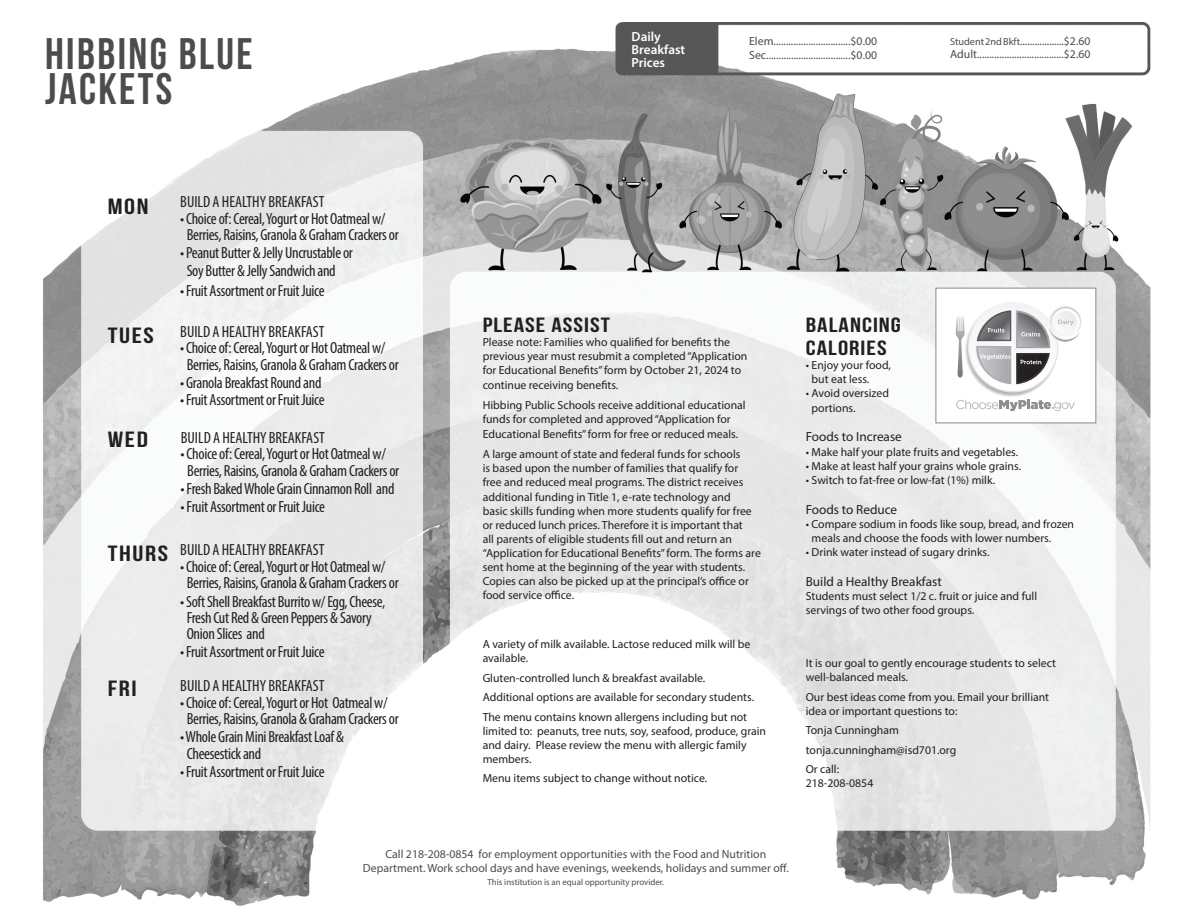
<style>
.page{position:relative;width:1188px;height:918px;background:#fff}
.page>*{position:absolute;margin:0;border:0;box-sizing:border-box;transform-origin:0 0}
.t1{font:44.1px/35.2px "Bebas Neue";letter-spacing:.055em;color:#4b4c4d}
.t2{font:22.05px "Bebas Neue";letter-spacing:.06em;color:#231f20;scale:1.25 1}
.t3{font:20.55px/23px "Bebas Neue";letter-spacing:.04em;color:#231f20;scale:1.25 1}
.t4{font:condensed 16.35px "Myriad Pro";letter-spacing:-.02em;color:#231f20}
.t5{font:condensed 16.2px/16.2px "Myriad Pro";letter-spacing:-.02em;color:#231f20}
.t6{font:condensed 16.2px "Myriad Pro";color:#231f20}
.t7{font:13.2px "Myriad Pro";color:#231f20}
.t8{font:600 13.2px/13.2px "Myriad Pro";color:#fff}
.t9{font:11.7px/14.1px "Myriad Pro";color:#231f20}
.t10{font:11.7px/14.1px "Myriad Pro";color:#4b4c4d}
.t11{font:8.85px "Myriad Pro";color:#4b4c4d}
.s1{font-size:10.35px}
.s2{font-size:16.2px}
</style>
<div class="page">
<img style="left:43px;top:23px;width:1108px;height:883px">
<svg style="left:935px;top:287px;width:162px;height:137px"></svg>
<p class="t8" style="left:632px;top:29px;width:55px">Daily<br>Breakfast<br>Prices</p>
<h1 class="t1" style="left:45px;top:36px;width:209px">HIBBING BLUE<br>JACKETS</h1>
<p class="t10" style="left:749px;top:33px;width:130px">Elem...............................$0.00<br>Sec..................................$0.00</p>
<p class="t10" style="left:950px;top:34px;width:142px;line-height:13.2px"><span class="s1">Student 2nd Bkft</span>..................$2.60<br>Adult...................................$2.60</p>
<h2 class="t2" style="left:108px;top:194px;width:34px">MON</h2>
<h2 class="t2" style="left:108px;top:323px;width:38px">TUES</h2>
<h2 class="t2" style="left:108px;top:428px;width:34px">WED</h2>
<h2 class="t2" style="left:108px;top:542px;width:50px">THURS</h2>
<h2 class="t2" style="left:108px;top:676px;width:25px">FRI</h2>
<h3 class="t6" style="left:180px;top:192px;width:146px">BUILD A HEALTHY BREAKFAST</h3>
<h3 class="t5" style="left:187px;top:210px;width:214px;text-indent:-7px">• Choice of: Cereal, Yogurt or Hot Oatmeal w/<br>Berries, Raisins, Granola &amp; Graham Crackers or</h3>
<h3 class="t5" style="left:187px;top:243px;width:168px;line-height:18.3px;text-indent:-7px">• Peanut Butter &amp; Jelly Uncrustable or<br>Soy Butter &amp; Jelly Sandwich and</h3>
<h3 class="t5" style="left:180px;top:283px;width:146px">• Fruit Assortment or Fruit Juice</h3>
<h3 class="t6" style="left:180px;top:322px;width:146px">BUILD A HEALTHY BREAKFAST</h3>
<h3 class="t5" style="left:187px;top:340px;width:214px;text-indent:-7px">• Choice of: Cereal, Yogurt or Hot Oatmeal w/<br>Berries, Raisins, Granola &amp; Graham Crackers or</h3>
<h3 class="t5" style="left:180px;top:374px;width:143px">• Granola Breakfast Round and</h3>
<h3 class="t5" style="left:180px;top:391px;width:146px">• Fruit Assortment or Fruit Juice</h3>
<h3 class="t6" style="left:181px;top:427px;width:146px">BUILD A HEALTHY BREAKFAST</h3>
<h3 class="t5" style="left:187px;top:446px;width:214px;text-indent:-7px">• Choice of: Cereal, Yogurt or Hot Oatmeal w/<br>Berries, Raisins, Granola &amp; Graham Crackers or</h3>
<h3 class="t5" style="left:181px;top:480px;width:215px">• Fresh Baked Whole Grain Cinnamon Roll and</h3>
<h3 class="t5" style="left:181px;top:498px;width:146px">• Fruit Assortment or Fruit Juice</h3>
<h3 class="t6" style="left:180px;top:540px;width:146px">BUILD A HEALTHY BREAKFAST</h3>
<h3 class="t5" style="left:187px;top:559px;width:214px;text-indent:-7px">• Choice of: Cereal, Yogurt or Hot Oatmeal w/<br>Berries, Raisins, Granola &amp; Graham Crackers or</h3>
<h3 class="t5" style="left:187px;top:593px;width:200px;text-indent:-7px">• Soft Shell Breakfast Burrito w/ Egg, Cheese,<br>Fresh Cut Red &amp; Green Peppers &amp; Savory<br>Onion Slices and</h3>
<h3 class="t5" style="left:180px;top:635px;width:146px;line-height:33.9px">• Fruit Assortment or Fruit Juice<br>BUILD A HEALTHY BREAKFAST</h3>
<h3 class="t5" style="left:187px;top:694px;width:214px;text-indent:-7px">• Choice of: Cereal, Yogurt or Hot Oatmeal w/<br>Berries, Raisins, Granola &amp; Graham Crackers or</h3>
<h3 class="t5" style="left:180px;top:729px;width:166px">• Whole Grain Mini Breakfast Loaf &amp;</h3>
<h3 class="t4" style="left:187px;top:744px;width:76px">Cheesestick <span class="s2">and</span></h3>
<h3 class="t5" style="left:180px;top:763px;width:146px">• Fruit Assortment or Fruit Juice</h3>
<h3 class="t3" style="left:483px;top:313px;width:103px">PLEASE ASSIST</h3>
<p class="t9" style="left:483px;top:335px;width:266px">Please note: Families who qualified for benefits the previous year must resubmit a completed “Application for Educational Benefits” form by October 21, 2024 to continue receiving benefits.</p>
<p class="t9" style="left:483px;top:398px;width:264px">Hibbing Public Schools receive additional educational funds for completed and approved “Application for<br>Educational Benefits” form for free or reduced meals.</p>
<p class="t9" style="left:483px;top:447px;width:280px">A large amount of state and federal funds for schools<br>is based upon the number of families that qualify for<br>free and reduced meal programs. The district receives additional funding in Title 1, e-rate technology and<br>basic skills funding when more students qualify for free or reduced lunch prices. Therefore it is important that<br>all parents of eligible students fill out and return an “Application for Educational Benefits” form. The forms are sent home at the beginning of the year with students.<br>Copies can also be picked up at the principal’s office or food service office.</p>
<p class="t9" style="left:483px;top:637px;width:269px">A variety of milk available. Lactose reduced milk will be available.</p>
<p class="t9" style="left:483px;top:668px;width:273px;line-height:19.4px">Gluten-controlled lunch &amp; breakfast available.<br>Additional options are available for secondary students.<br>The menu contains known allergens including but not</p>
<p class="t9" style="left:483px;top:724px;width:285px">limited to: peanuts, tree nuts, soy, seafood, produce, grain and dairy. Please review the menu with allergic family members.</p>
<p class="t9" style="left:483px;top:771px;width:226px">Menu items subject to change without notice.</p>
<h3 class="t3" style="left:806px;top:313px;width:78px">BALANCING<br>CALORIES</h3>
<p class="t9" style="left:812px;top:358px;width:81px;text-indent:-6px">• Enjoy your food, but eat less.</p>
<p class="t9" style="left:812px;top:386px;width:79px;text-indent:-6px">• Avoid oversized portions.</p>
<p class="t7" style="left:806px;top:429px;width:98px">Foods to Increase</p>
<p class="t9" style="left:806px;top:444px;width:214px">• Make half your plate fruits and vegetables.</p>
<p class="t9" style="left:806px;top:459px;width:217px">• Make at least half your grains whole grains.</p>
<p class="t9" style="left:806px;top:473px;width:191px">• Switch to fat-free or low-fat (1%) milk.</p>
<p class="t7" style="left:806px;top:501px;width:93px">Foods to Reduce</p>
<p class="t9" style="left:812px;top:517px;width:264px;text-indent:-6px">• Compare sodium in foods like soup, bread, and frozen meals and choose the foods with lower numbers.</p>
<p class="t9" style="left:806px;top:545px;width:185px">• Drink water instead of sugary drinks.</p>
<p class="t7" style="left:806px;top:574px;width:137px">Build a Healthy Breakfast</p>
<p class="t9" style="left:806px;top:589px;width:233px">Students must select 1/2 c. fruit or juice and full servings of two other food groups.</p>
<p class="t9" style="left:806px;top:656px;width:252px">It is our goal to gently encourage students to select well-balanced meals.</p>
<p class="t9" style="left:806px;top:690px;width:245px">Our best ideas come from you. Email your brilliant idea or important questions to:</p>
<p class="t9" style="left:806px;top:720px;width:152px;line-height:19.4px">Tonja Cunningham tonja.cunningham@isd701.org<br>Or call:</p>
<p class="t9" style="left:806px;top:776px;width:69px">218-208-0854</p>
<p class="t10" style="left:363px;top:847px;width:427px;text-align:center">Call 218-208-0854 for employment opportunities with the Food and Nutrition<br>Department. Work school days and have evenings, weekends, holidays and summer off.</p>
<p class="t11" style="left:488px;top:876px;width:178px">This institution is an equal opportunity provider.</p>
</div>
